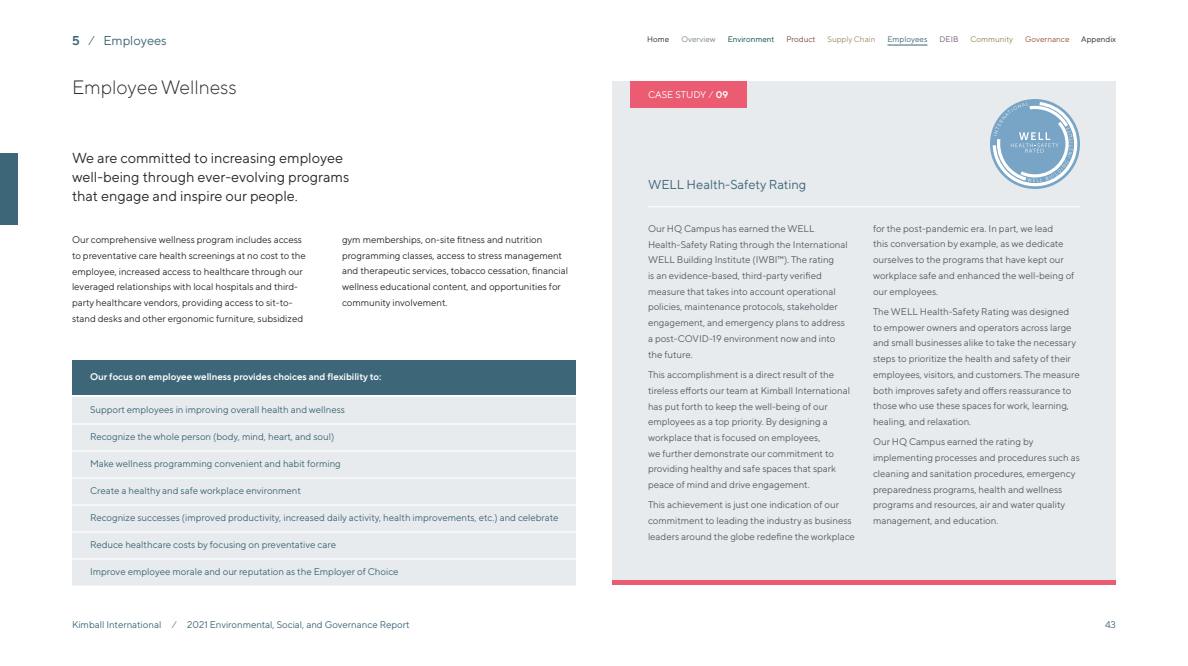
<style>
.page{position:relative;width:1188px;height:666px;background:#fff}
.page>*{position:absolute;margin:0;border:0;box-sizing:border-box;transform-origin:0 0}
.t1{font:300 19.2px "TT Norms Pro";color:#2d2a26}
.t2{font:14.4px/19.1px "TT Norms Pro";color:#2d2a26}
.t3{font:12.8px "TT Norms Pro";color:#3d6678}
.t4{font:600 12.8px "TT Norms Pro";color:#3d6678}
.t5{font:9.6px/15.7px "TT Norms Pro";color:#545e69}
.t6{font:9.6px/15.7px "TT Norms Pro";color:#2d2a26}
.t7{font:9.6px "TT Norms Pro";color:#3d6678}
.t8{font:600 9.6px "TT Norms Pro";color:#fff}
.t9{font:9.6px "TT Norms Pro";color:#fff}
.t10{font:8px "TT Norms Pro";letter-spacing:.005em;color:#2d2a26}
.t11{font:8px "TT Norms Pro";letter-spacing:.005em;color:#004a45}
.t12{font:8px "TT Norms Pro";letter-spacing:.005em;color:#a38a63}
.t13{font:8px "TT Norms Pro";letter-spacing:.005em;color:#995430}
.t14{font:8px "TT Norms Pro";letter-spacing:.005em;color:#3d6678}
.t15{font:8px "TT Norms Pro";letter-spacing:.005em;color:#918a4d}
.t16{font:8px "TT Norms Pro";letter-spacing:.005em;color:#75828c}
.t17{font:8px "TT Norms Pro";letter-spacing:.005em;color:#784745}
.t18{font:8px "TT Norms Pro";color:#705970}
.s1{font-weight:600}
</style>
<div class="page">
<hr style="left:887px;top:45px;width:40px;height:1px;background:#3d6678">
<div style="left:0;top:153px;width:18px;height:72px;background:#3d6678"></div>
<div style="left:72px;top:360px;width:504px;height:36px;background:#3d6678"></div>
<div style="left:72px;top:397px;width:504px;height:189px;background:#e8ebed"></div>
<hr style="left:72px;top:424px;width:504px;height:1px;background:#fff">
<hr style="left:72px;top:451px;width:504px;height:1px;background:#fff">
<hr style="left:72px;top:478px;width:504px;height:1px;background:#fff">
<hr style="left:72px;top:505px;width:504px;height:1px;background:#fff">
<hr style="left:72px;top:532px;width:504px;height:1px;background:#fff">
<hr style="left:72px;top:559px;width:504px;height:1px;background:#fff">
<hr style="left:72px;top:395px;width:504px;height:2px;background:#fff">
<div style="left:612px;top:81px;width:504px;height:499px;background:#e8ebed"></div>
<div style="left:630px;top:81px;width:117px;height:27px;background:#eb5c73"></div>
<div style="left:612px;top:580px;width:504px;height:5px;background:#eb5c73"></div>
<hr style="left:648px;top:206px;width:432px;height:1px;background:#fff">
<svg style="left:990px;top:99px;width:90px;height:90px"></svg>
<svg style="left:993px;top:102px;width:84px;height:84px"></svg>
<h3 class="t3" style="left:90px;top:31px;width:78px">⁄ Employees</h3>
<h3 class="t4" style="left:72px;top:31px;width:9px">5</h3>
<p class="t10" style="left:647px;top:33px;width:24px">Home</p>
<p class="t16" style="left:681px;top:33px;width:36px">Overview</p>
<p class="t11" style="left:728px;top:33px;width:48px">Environment</p>
<p class="t17" style="left:786px;top:33px;width:31px">Product</p>
<p class="t12" style="left:828px;top:33px;width:49px">Supply Chain</p>
<p class="t14" style="left:887px;top:33px;width:41px">Employees</p>
<p class="t18" style="left:940px;top:33px;width:20px">DEIB</p>
<p class="t15" style="left:970px;top:33px;width:44px">Community</p>
<p class="t13" style="left:1025px;top:33px;width:46px">Governance</p>
<p class="t10" style="left:1081px;top:33px;width:36px">Appendix</p>
<h1 class="t1" style="left:72px;top:74px;width:166px">Employee Wellness</h1>
<h2 class="t2" style="left:72px;top:147px;width:279px">We are committed to increasing employee well-being through ever-evolving programs that engage and inspire our people.</h2>
<p class="t6" style="left:72px;top:231px;width:235px">Our comprehensive wellness program includes access to preventative care health screenings at no cost to the employee, increased access to healthcare through our leveraged relationships with local hospitals and third&shy;party healthcare vendors, providing access to sit-to&shy;stand desks and other ergonomic furniture, subsidized</p>
<p class="t6" style="left:342px;top:231px;width:228px">gym memberships, on-site fitness and nutrition programming classes, access to stress management and therapeutic services, tobacco cessation, financial wellness educational content, and opportunities for community involvement.</p>
<p class="t8" style="left:90px;top:370px;width:293px">Our focus on employee wellness provides choices and flexibility to:</p>
<p class="t7" style="left:90px;top:402px;width:257px">Support employees in improving overall health and wellness</p>
<p class="t7" style="left:90px;top:429px;width:246px">Recognize the whole person (body, mind, heart, and soul)</p>
<p class="t7" style="left:90px;top:456px;width:252px">Make wellness programming convenient and habit forming</p>
<p class="t7" style="left:90px;top:483px;width:212px">Create a healthy and safe workplace environment</p>
<p class="t7" style="left:90px;top:510px;width:470px">Recognize successes (improved productivity, increased daily activity, health improvements, etc.) and celebrate</p>
<p class="t7" style="left:90px;top:537px;width:248px">Reduce healthcare costs by focusing on preventative care</p>
<p class="t7" style="left:90px;top:564px;width:310px">Improve employee morale and our reputation as the Employer of Choice</p>
<p class="t9" style="left:648px;top:87px;width:82px">CASE STUDY ⁄ <span class="s1">09</span></p>
<h3 class="t3" style="left:648px;top:175px;width:160px">WELL Health-Safety Rating</h3>
<p class="t5" style="left:648px;top:220px;width:201px">Our HQ Campus has earned the WELL Health-Safety Rating through the International WELL Building Institute (IWBI™). The rating<br>is an evidence-based, third-party verified measure that takes into account operational policies, maintenance protocols, stakeholder engagement, and emergency plans to address a post-COVID-19 environment now and into the future.</p>
<p class="t5" style="left:648px;top:366px;width:204px">This accomplishment is a direct result of the tireless efforts our team at Kimball International has put forth to keep the well-being of our employees as a top priority. By designing a workplace that is focused on employees,<br>we further demonstrate our commitment to providing healthy and safe spaces that spark peace of mind and drive engagement.</p>
<p class="t5" style="left:648px;top:497px;width:209px">This achievement is just one indication of our commitment to leading the industry as business leaders around the globe redefine the workplace</p>
<p class="t5" style="left:873px;top:220px;width:203px">for the post-pandemic era. In part, we lead<br>this conversation by example, as we dedicate ourselves to the programs that have kept our workplace safe and enhanced the well-being of our employees.</p>
<p class="t5" style="left:873px;top:303px;width:208px">The WELL Health-Safety Rating was designed to empower owners and operators across large and small businesses alike to take the necessary steps to prioritize the health and safety of their employees, visitors, and customers. The measure both improves safety and offers reassurance to those who use these spaces for work, learning, healing, and relaxation.</p>
<p class="t5" style="left:873px;top:434px;width:209px">Our HQ Campus earned the rating by implementing processes and procedures such as cleaning and sanitation procedures, emergency preparedness programs, health and wellness programs and resources, air and water quality management, and education.</p>
<p class="t7" style="left:72px;top:617px;width:91px">Kimball International</p>
<p class="t7" style="left:173px;top:617px;width:3px">⁄</p>
<p class="t7" style="left:187px;top:617px;width:224px">2021 Environmental, Social, and Governance Report</p>
<p class="t7" style="left:1105px;top:617px;width:12px">43</p>
</div>
